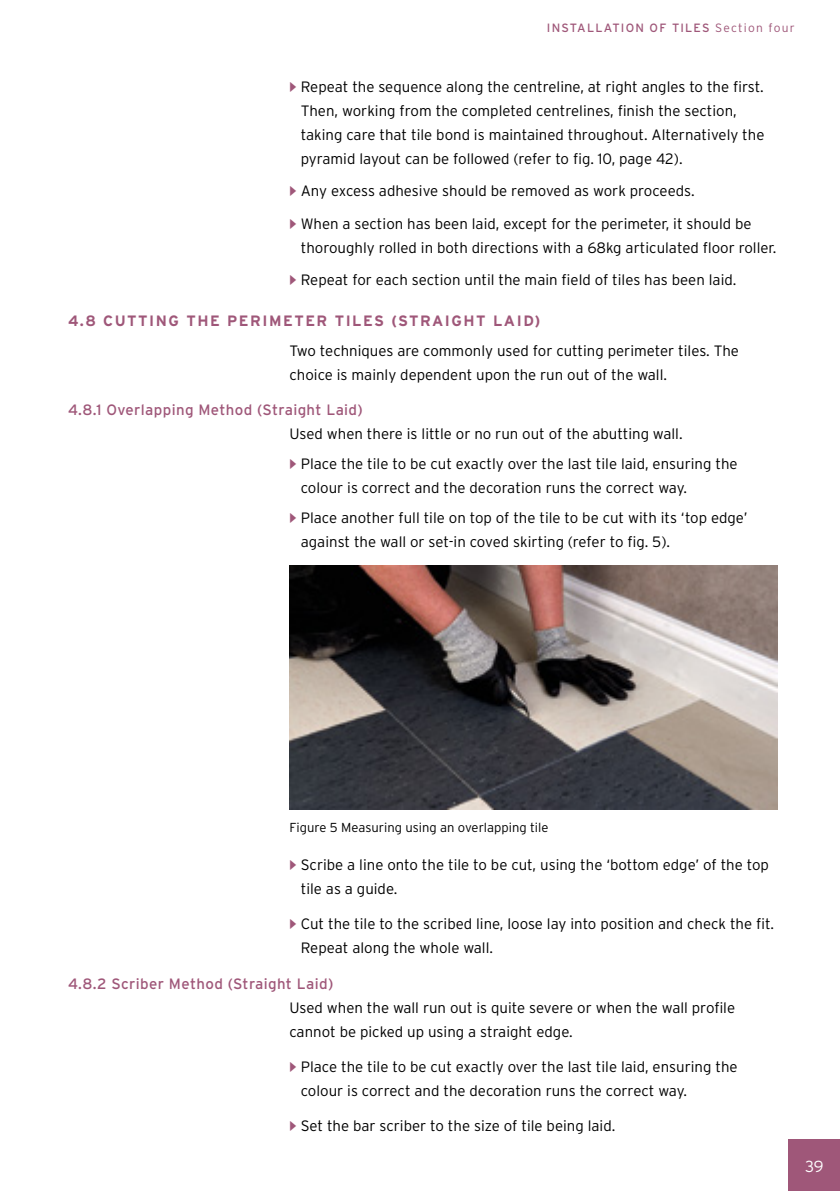
<style>
.page{position:relative;width:840px;height:1191px;background:#fff}
.page>*{position:absolute;margin:0;border:0;box-sizing:border-box;transform-origin:0 0}
.t1{font:300 16px "Interstate";color:#fff}
.t2{font:300 15px/24px "Interstate";color:#000}
.t3{font:15px "Interstate";letter-spacing:.025em;color:#9f5779}
.t4{font:700 15px "Interstate";letter-spacing:.1em;color:#9f5779}
.t5{font:300 13px "Interstate";color:#000}
.t6{font:12px "Interstate";letter-spacing:.1em;color:#9f5779}
.s1{font-weight:300}
</style>
<div class="page">
<img style="left:289px;top:566px;width:488px;height:243px">
<div style="left:788px;top:1140px;width:51px;height:51px;background:#9f5779"></div>
<p class="t6" style="left:546px;top:21px;width:249px">INSTALLATION OF TILES <span class="s1">Section four</span></p>
<p class="t2" style="left:300px;top:74px;width:465px">Repeat the sequence along the centreline, at right angles to the first.<br>Then, working from the completed centrelines, finish the section, taking care that tile bond is maintained throughout. Alternatively the pyramid layout can be followed (refer to fig. 10, page 42).</p>
<p class="t2" style="left:300px;top:174px;width:452px;line-height:32.6px">Any excess adhesive should be removed as work proceeds.<br>When a section has been laid, except for the perimeter, it should be</p>
<p class="t2" style="left:300px;top:231px;width:477px;line-height:32.6px">thoroughly rolled in both directions with a 68kg articulated floor roller.<br>Repeat for each section until the main field of tiles has been laid.</p>
<p class="t4" style="left:68px;top:312px;width:473px">4.8 CUTTING THE PERIMETER TILES (STRAIGHT LAID)</p>
<p class="t2" style="left:289px;top:338px;width:451px">Two techniques are commonly used for cutting perimeter tiles. The choice is mainly dependent upon the run out of the wall.</p>
<p class="t3" style="left:68px;top:401px;width:296px">4.8.1 Overlapping Method (Straight Laid)</p>
<p class="t2" style="left:300px;top:419px;width:438px;line-height:29.6px;text-indent:-11px">Used when there is little or no run out of the abutting wall.<br>Place the tile to be cut exactly over the last tile laid, ensuring the</p>
<p class="t2" style="left:300px;top:472px;width:448px;line-height:29.6px">colour is correct and the decoration runs the correct way.<br>Place another full tile on top of the tile to be cut with its ‘top edge’</p>
<p class="t2" style="left:300px;top:529px;width:370px">against the wall or set-in coved skirting (refer to fig. 5).</p>
<p class="t5" style="left:289px;top:819px;width:260px">Figure 5 Measuring using an overlapping tile</p>
<p class="t2" style="left:300px;top:852px;width:469px">Scribe a line onto the tile to be cut, using the ‘bottom edge’ of the top tile as a guide.</p>
<p class="t2" style="left:300px;top:912px;width:474px">Cut the tile to the scribed line, loose lay into position and check the fit.<br>Repeat along the whole wall.</p>
<p class="t3" style="left:68px;top:975px;width:266px">4.8.2 Scriber Method (Straight Laid)</p>
<p class="t2" style="left:289px;top:995px;width:447px">Used when the wall run out is quite severe or when the wall profile cannot be picked up using a straight edge.</p>
<p class="t2" style="left:300px;top:1054px;width:438px">Place the tile to be cut exactly over the last tile laid, ensuring the colour is correct and the decoration runs the correct way.</p>
<p class="t2" style="left:300px;top:1114px;width:316px">Set the bar scriber to the size of tile being laid.</p>
<p class="t1" style="left:804px;top:1157px;width:20px">39</p>
</div>
